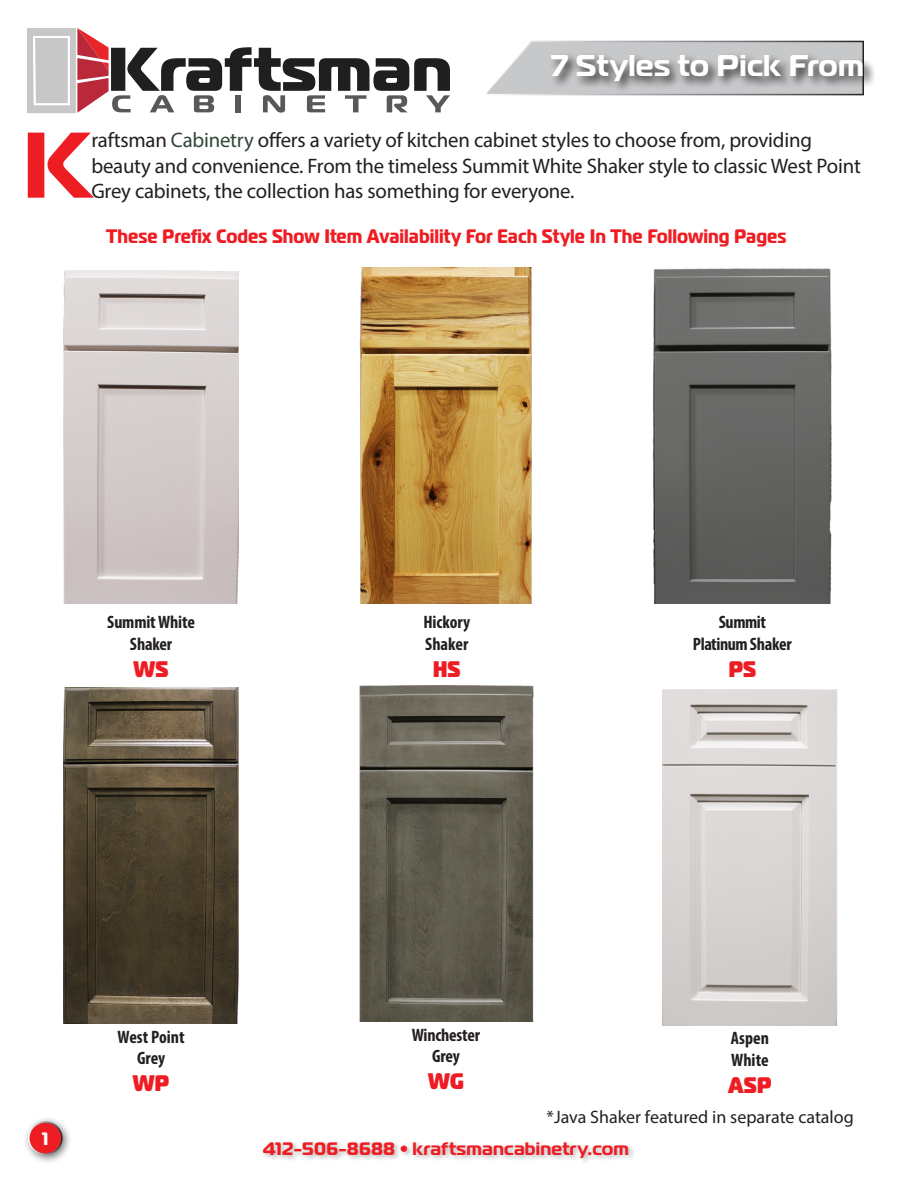
<style>
.page{position:relative;width:918px;height:1188px;background:#fff}
.page>*{position:absolute;margin:0;border:0;box-sizing:border-box;transform-origin:0 0}
.t1{font:700 93px "Magistral";color:#ee1d23}
.t2{font:700 30px "Magistral";letter-spacing:.01em;color:#fff}
.t3{font:800 22.5px "Magistral Cond";letter-spacing:-.01em;color:#ee1d23}
.t4{font:21px/25.2px "Myriad Pro";letter-spacing:-.01em;color:#231f20}
.t5{font:700 19.5px "Magistral Cond";color:#ee1d23}
.t6{font:700 condensed 18px/21.6px "Myriad Pro";letter-spacing:-.01em;color:#231f20;text-align:center}
.t7{font:18px "Myriad Pro";color:#231f20}
.t8{font:700 18px "Magistral";letter-spacing:.01em;color:#ee1d23}
.t9{font:700 18px "Magistral";color:#fff}
.s1{color:#344639}
</style>
<div class="page">
<svg style="left:486px;top:40px;width:378px;height:56px"></svg>
<div style="left:548px;top:52px;width:328px;height:42px;background:#231f20;opacity:.85"></div>
<div style="left:23px;top:1116px;width:49px;height:48px;background:#231f20;opacity:.6"></div>
<div style="left:29px;top:1122px;width:33px;height:32px;background:#ee1d23;border-radius:50%"></div>
<div style="left:28px;top:1121px;width:35px;height:34px;border:2px solid #fff;border-radius:50%"></div>
<svg style="left:27px;top:28px;width:423px;height:85px"></svg>
<img style="left:64px;top:271px;width:175px;height:333px">
<img style="left:360px;top:268px;width:172px;height:336px">
<img style="left:360px;top:686px;width:174px;height:336px">
<img style="left:652px;top:268px;width:180px;height:336px">
<img style="left:64px;top:688px;width:175px;height:336px">
<img style="left:663px;top:689px;width:174px;height:336px">
<div style="left:261px;top:1139px;width:374px;height:26px;background:#231f20;opacity:.3"></div>
<p class="t2" style="left:552px;top:46px;width:314px">7 Styles to Pick From</p>
<p class="t4" style="left:91px;top:127px;width:771px">raftsman <span class="s1">Cabinetry</span> offers a variety of kitchen cabinet styles to choose from, providing beauty and convenience. From the timeless Summit White Shaker style to classic West Point<br>Grey cabinets, the collection has something for everyone.</p>
<p class="t1" style="left:23px;top:104px;width:71px">K</p>
<p class="t5" style="left:106px;top:224px;width:682px">These Prefix Codes Show Item Availability For Each Style In The Following Pages</p>
<p class="t6" style="left:107px;top:611px;width:89px">Summit White<br>Shaker</p>
<p class="t3" style="left:134px;top:654px;width:36px">WS</p>
<p class="t6" style="left:423px;top:611px;width:48px">Hickory</p>
<p class="t6" style="left:425px;top:632px;width:45px">Shaker</p>
<p class="t3" style="left:433px;top:654px;width:29px">HS</p>
<p class="t6" style="left:693px;top:611px;width:100px">Summit<br>Platinum Shaker</p>
<p class="t3" style="left:729px;top:654px;width:29px">PS</p>
<p class="t9" style="left:42px;top:1127px;width:8px">1</p>
<p class="t6" style="left:118px;top:1025px;width:69px">West Point</p>
<p class="t6" style="left:137px;top:1047px;width:30px">Grey</p>
<p class="t3" style="left:133px;top:1069px;width:38px">WP</p>
<p class="t6" style="left:412px;top:1024px;width:70px">Winchester</p>
<p class="t6" style="left:432px;top:1045px;width:29px">Grey</p>
<p class="t3" style="left:428px;top:1067px;width:37px">WG</p>
<p class="t6" style="left:731px;top:1027px;width:40px">Aspen</p>
<p class="t6" style="left:731px;top:1048px;width:39px">White</p>
<p class="t3" style="left:728px;top:1070px;width:45px">ASP</p>
<p class="t7" style="left:547px;top:1106px;width:309px">*Java Shaker featured in separate catalog</p>
<p class="t8" style="left:263px;top:1137px;width:368px">412-506-8688 • kraftsmancabinetry.com</p>
</div>
